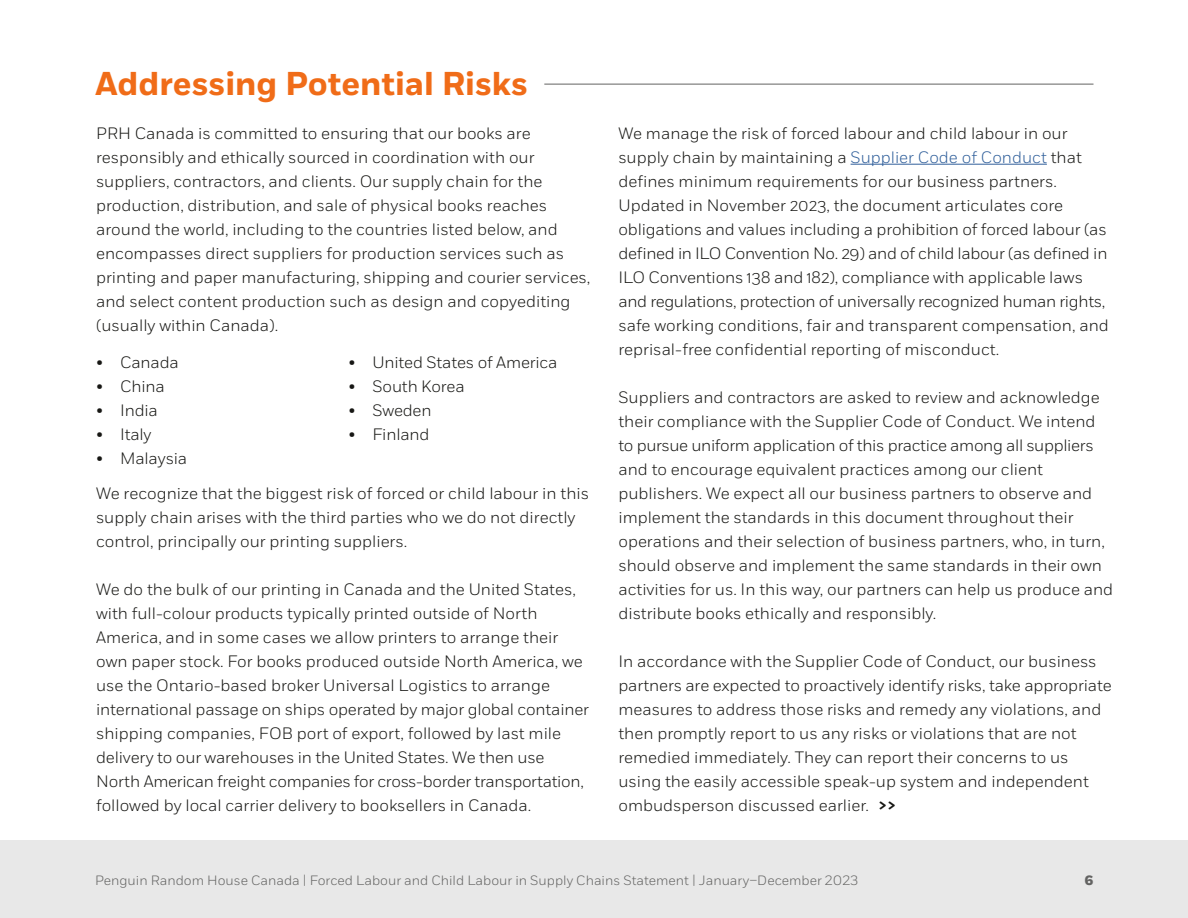
<style>
.page{position:relative;width:1188px;height:918px;background:#fff}
.page>*{position:absolute;margin:0;border:0;box-sizing:border-box;transform-origin:0 0}
.HEADING_Fort_ORANGE{font:700 33px "Fort";color:#f06c18}
.HEADING_Fort{font:700 18px "Fort";color:#171714}
.Body_Fort_11{font:300 16.5px/24px "Fort";color:#171714}
.t1{font:300 13.5px "Fort";color:#636362}
.t2{font:800 13.5px "Fort";color:#636362}
.s1{color:#31609b}
</style>
<div class="page">
<div style="left:0;top:841px;width:1188px;height:77px;background:#e8e8e8"></div>
<hr style="left:851px;top:164px;width:196px;height:1px;background:#31609b">
<hr style="left:544px;top:84px;width:550px;height:1px;background:#636362">
<p class="HEADING_Fort_ORANGE" style="left:95px;top:64px;width:434px">Addressing Potential Risks</p>
<p class="Body_Fort_11" style="left:96px;top:121px;width:496px">PRH Canada is committed to ensuring that our books are responsibly and ethically sourced in coordination with our suppliers, contractors, and clients. Our supply chain for the production, distribution, and sale of physical books reaches around the world, including to the countries listed below, and encompasses direct suppliers for production services such as printing and paper manufacturing, shipping and courier services, and select content production such as design and copyediting (usually within Canada).</p>
<p class="Body_Fort_11" style="left:96px;top:350px;width:84px">• Canada</p>
<p class="Body_Fort_11" style="left:96px;top:374px;width:70px">• China</p>
<p class="Body_Fort_11" style="left:96px;top:398px;width:63px">• India</p>
<p class="Body_Fort_11" style="left:96px;top:422px;width:57px">• Italy</p>
<p class="Body_Fort_11" style="left:96px;top:446px;width:93px">• Malaysia</p>
<p class="Body_Fort_11" style="left:348px;top:350px;width:211px">• United States of America</p>
<p class="Body_Fort_11" style="left:348px;top:374px;width:118px">• South Korea</p>
<p class="Body_Fort_11" style="left:348px;top:398px;width:85px">• Sweden</p>
<p class="Body_Fort_11" style="left:348px;top:422px;width:83px">• Finland</p>
<p class="Body_Fort_11" style="left:96px;top:481px;width:494px">We recognize that the biggest risk of forced or child labour in this supply chain arises with the third parties who we do not directly control, principally our printing suppliers.</p>
<p class="Body_Fort_11" style="left:96px;top:577px;width:495px">We do the bulk of our printing in Canada and the United States, with full-colour products typically printed outside of North America, and in some cases we allow printers to arrange their own paper stock. For books produced outside North America, we use the Ontario-based broker Universal Logistics to arrange international passage on ships operated by major global container shipping companies, FOB port of export, followed by last mile delivery to our warehouses in the United States. We then use North American freight companies for cross-border transportation, followed by local carrier delivery to booksellers in Canada.</p>
<p class="Body_Fort_11" style="left:618px;top:121px;width:492px">We manage the risk of forced labour and child labour in our supply chain by maintaining a <span class="s1">Supplier Code of Conduct</span> that defines minimum requirements for our business partners.<br>Updated in November 2023, the document articulates core obligations and values including a prohibition of forced labour (as defined in ILO Convention No. 29) and of child labour (as defined in ILO Conventions 138 and 182), compliance with applicable laws and regulations, protection of universally recognized human rights, safe working conditions, fair and transparent compensation, and reprisal-free confidential reporting of misconduct.</p>
<p class="Body_Fort_11" style="left:618px;top:385px;width:496px">Suppliers and contractors are asked to review and acknowledge their compliance with the Supplier Code of Conduct. We intend to pursue uniform application of this practice among all suppliers and to encourage equivalent practices among our client publishers. We expect all our business partners to observe and implement the standards in this document throughout their operations and their selection of business partners, who, in turn, should observe and implement the same standards in their own activities for us. In this way, our partners can help us produce and distribute books ethically and responsibly.</p>
<p class="Body_Fort_11" style="left:618px;top:649px;width:495px">In accordance with the Supplier Code of Conduct, our business partners are expected to proactively identify risks, take appropriate measures to address those risks and remedy any violations, and then promptly report to us any risks or violations that are not remedied immediately. They can report their concerns to us using the easily accessible speak-up system and independent ombudsperson discussed earlier.</p>
<p class="HEADING_Fort" style="left:878px;top:794px;width:20px">&gt;&gt;</p>
<p class="t1" style="left:95px;top:872px;width:765px">Penguin Random House Canada | Forced Labour and Child Labour in Supply Chains Statement | January–December 2023</p>
<p class="t2" style="left:1084px;top:872px;width:11px">6</p>
</div>
